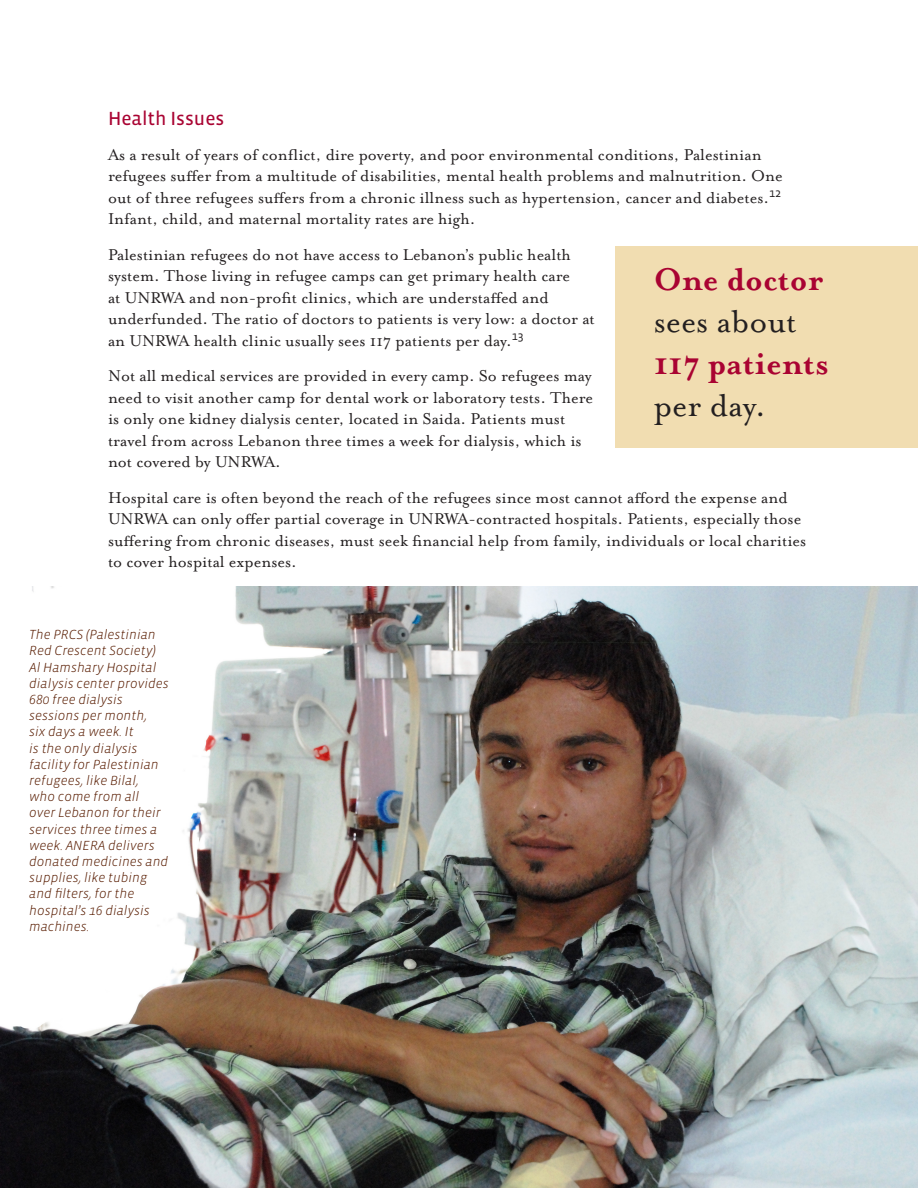
<style>
.page{position:relative;width:918px;height:1188px;background:#fff}
.page>*{position:absolute;margin:0;border:0;box-sizing:border-box;transform-origin:0 0}
.t1{font:700 36px "Mrs Eaves";color:#a90332}
.t2{font:36px "Mrs Eaves Roman";color:#231f20}
.Heading_2{font:19.5px "Vista Sans OT";color:#a90332}
.t3{font:18px/21.6px "Mrs Eaves Roman";color:#231f20}
.t4{font:italic 300 13.5px/16.2px "Vista Sans OT";color:#581c00}
</style>
<div class="page">
<img style="left:0;top:586px;width:918px;height:602px">
<div style="left:615px;top:246px;width:303px;height:202px;background:#f1ddb1"></div>
<p class="Heading_2" style="left:108px;top:108px;width:118px">Health Issues</p>
<p class="t3" style="left:108px;top:144px;width:676px">As a result of years of conflict, dire poverty, and poor environmental conditions, Palestinian refugees suffer from a multitude of disabilities, mental health problems and malnutrition. One out of three refugees suffers from a chronic illness such as hypertension, cancer and diabetes.<sup>12<br></sup>Infant, child, and maternal mortality rates are high.</p>
<p class="t3" style="left:108px;top:244px;width:488px">Palestinian refugees do not have access to Lebanon’s public health system. Those living in refugee camps can get primary health care<br>at UNRWA and non-profit clinics, which are understaffed and underfunded. The ratio of doctors to patients is very low: a doctor at an UNRWA health clinic usually sees 117 patients per day.<sup>13</sup></p>
<p class="t3" style="left:108px;top:365px;width:487px">Not all medical services are provided in every camp. So refugees may need to visit another camp for dental work or laboratory tests. There is only one kidney dialysis center, located in Saida. Patients must travel from across Lebanon three times a week for dialysis, which is not covered by UNRWA.</p>
<p class="t3" style="left:108px;top:487px;width:700px">Hospital care is often beyond the reach of the refugees since most cannot afford the expense and UNRWA can only offer partial coverage in UNRWA-contracted hospitals. Patients, especially those suffering from chronic diseases, must seek financial help from family, individuals or local charities to cover hospital expenses.</p>
<p class="t1" style="left:654px;top:259px;width:171px">One doctor</p>
<p class="t2" style="left:654px;top:302px;width:145px">sees about</p>
<p class="t1" style="left:654px;top:343px;width:177px">117 patients</p>
<p class="t2" style="left:654px;top:386px;width:114px">per day.</p>
<p class="t4" style="left:29px;top:627px;width:141px">The PRCS (Palestinian<br>Red Crescent Society)<br>Al Hamshary Hospital dialysis center provides<br>680 free dialysis sessions per month,<br>six days a week. It<br>is the only dialysis facility for Palestinian refugees, like Bilal,<br>who come from all<br>over Lebanon for their services three times a week. ANERA delivers donated medicines and supplies, like tubing and filters, for the hospital’s 16 dialysis machines.</p>
</div>
